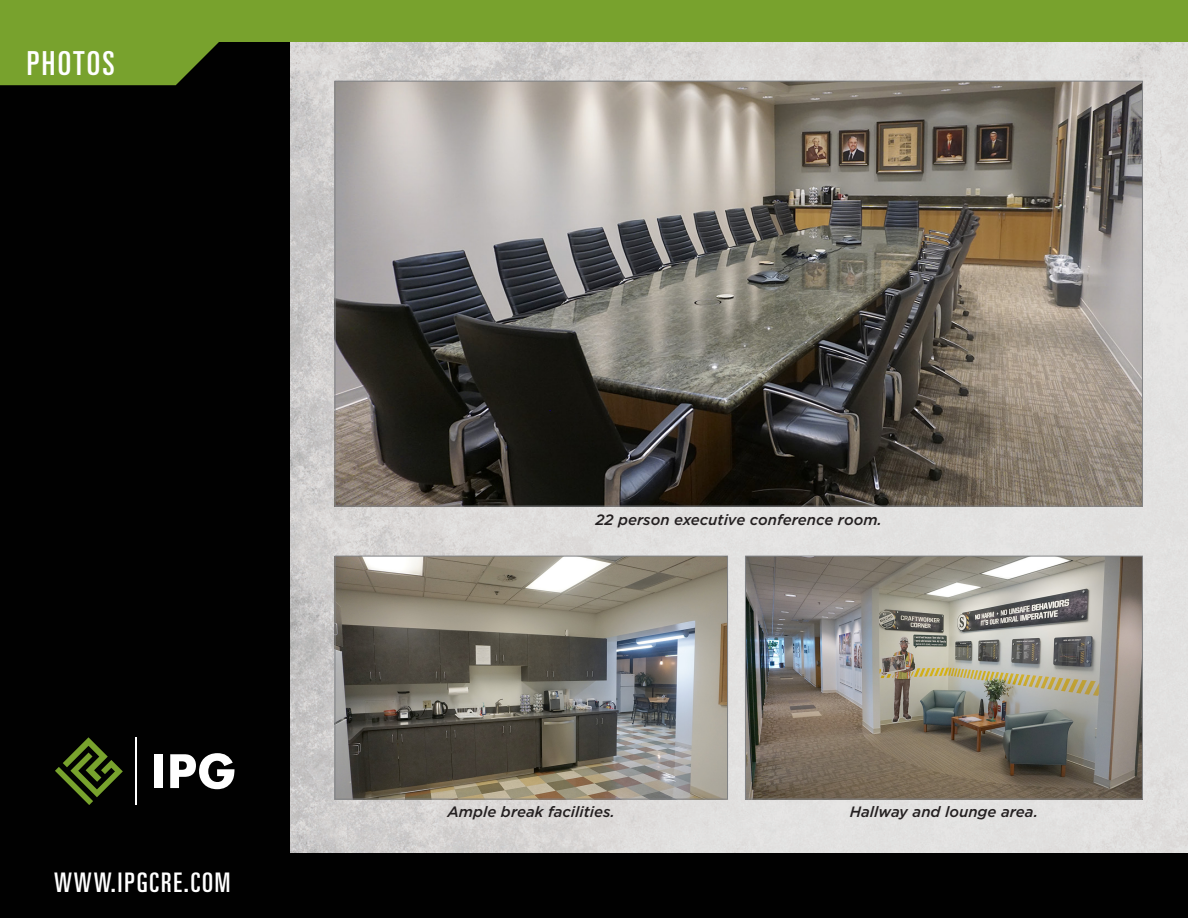
<style>
.page{position:relative;width:1188px;height:918px;background:#fff}
.page>*{position:absolute;margin:0;border:0;box-sizing:border-box;transform-origin:0 0}
.t1{font:ultra-condensed 33.15px "Univers LT Std";letter-spacing:.07em;color:#fff}
.t2{font:ultra-condensed 27px "Univers LT Std";letter-spacing:.07em;color:#fff}
.t3{font:italic 500 15px "Gotham";color:#231f20}
</style>
<div class="page">
<img style="left:289px;top:41px;width:899px;height:812px">
<div style="left:0;top:0;width:289px;height:918px;background:#010101"></div>
<svg style="left:55px;top:737px;width:68px;height:68px"></svg>
<div style="left:154px;top:754px;width:9px;height:34px;background:#fff"></div>
<svg style="left:170px;top:753px;width:64px;height:36px"></svg>
<hr style="left:136px;top:738px;width:1px;height:67px;background:#fff">
<div style="left:0;top:853px;width:1188px;height:65px;background:#010101"></div>
<div style="left:0;top:0;width:1188px;height:41px;background:#78a22d"></div>
<svg style="left:0;top:41px;width:220px;height:44px;background:#6c9228"></svg>
<img style="left:337px;top:83px;width:804px;height:422px">
<img style="left:337px;top:558px;width:389px;height:239px">
<div style="left:335px;top:556px;width:393px;height:243px;border:1px solid #808285"></div>
<img style="left:747px;top:558px;width:394px;height:239px">
<div style="left:745px;top:556px;width:398px;height:243px;border:1px solid #808285"></div>
<p class="t1" style="left:27px;top:44px;width:89px">PHOTOS</p>
<p class="t2" style="left:54px;top:867px;width:178px">WWW.IPGCRE.COM</p>
<p class="t3" style="left:595px;top:509px;width:288px">22 person executive conference room.</p>
<p class="t3" style="left:447px;top:802px;width:169px">Ample break facilities.</p>
<p class="t3" style="left:850px;top:802px;width:190px">Hallway and lounge area.</p>
</div>
